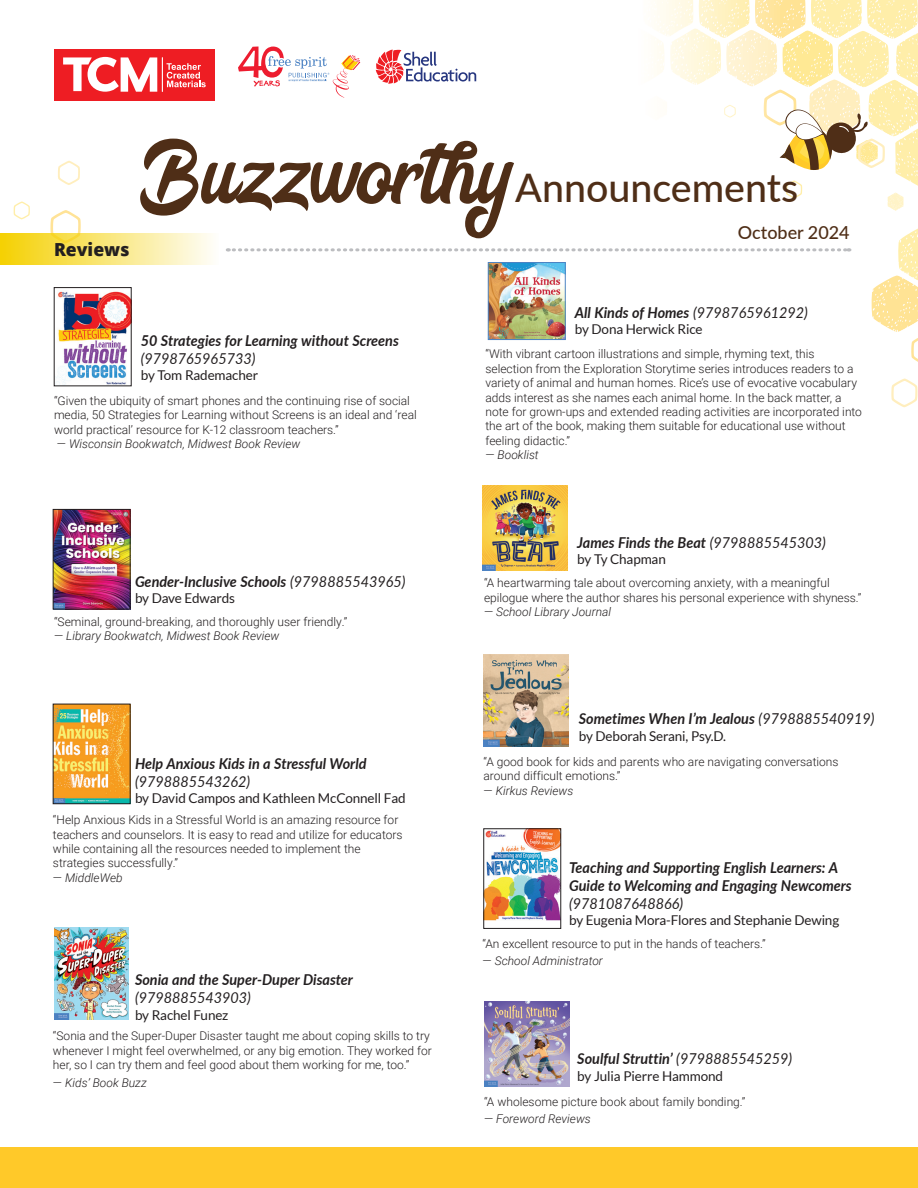
<style>
.page{position:relative;width:918px;height:1188px;background:#fff}
.page>*{position:absolute;margin:0;border:0;box-sizing:border-box;transform-origin:0 0}
.t1{font:108px "Bring Heart";color:#4f2e17}
.t2{font:500 39.3px "Lato";color:#4f2e17}
.t3{font:500 18px "Lato";color:#4f2e17}
.Headline{font:800 18px "Open Sans";color:#231f20}
.Body_Header{font:italic 700 15px/18px "Lato";color:#231f20;scale:.96 1}
.Body_Header-2{font:13.5px "Lato";letter-spacing:-.01em;color:#231f20}
.Reviews{font:300 12px/14.4px "Roboto";color:#231f20}
.Reviews-2{font:italic 300 12px "Roboto";color:#231f20}
.s1{font-weight:400}
.s2{font-style:normal}
</style>
<div class="page">
<svg style="left:891px;top:379px;width:27px;height:28px"></svg>
<div style="left:0;top:1148px;width:918px;height:40px;background:#ffc929"></div>
<img style="left:56px;top:365px;width:71px;height:19px">
<img style="left:55px;top:511px;width:73px;height:96px">
<div style="left:53px;top:509px;width:77px;height:100px;border:1px solid #231f20"></div>
<img style="left:486px;top:831px;width:73px;height:90px">
<div style="left:484px;top:829px;width:77px;height:100px;border:1px solid #231f20"></div>
<img style="left:55px;top:706px;width:73px;height:96px">
<svg style="left:0;top:0;width:918px;height:365px"></svg>
<img style="left:483px;top:486px;width:84px;height:84px">
<img style="left:484px;top:1002px;width:85px;height:85px">
<img style="left:55px;top:927px;width:74px;height:93px">
<img style="left:484px;top:654px;width:84px;height:93px">
<p class="Headline" style="left:54px;top:236px;width:77px">Reviews</p>
<p class="t1" style="left:140px;top:116px;width:370px">Buzzworthy</p>
<p class="t2" style="left:515px;top:160px;width:284px">Announcements</p>
<p class="t3" style="left:738px;top:220px;width:113px">October 2024</p>
<p class="Body_Header" style="left:141px;top:331px;width:270px">50 Strategies for Learning without Screens <span class="s1">(9798765965733)</span></p>
<p class="Body_Header-2" style="left:141px;top:368px;width:119px">by Tom Rademacher</p>
<p class="Reviews" style="left:54px;top:393px;width:364px">“Given the ubiquity of smart phones and the continuing rise of social media, 50 Strategies for Learning without Screens is an ideal and ‘real world practical’ resource for K-12 classroom teachers.”</p>
<p class="Reviews-2" style="left:57px;top:435px;width:245px"><span class="s2">—</span> Wisconsin Bookwatch, Midwest Book Review</p>
<p class="Body_Header" style="left:135px;top:572px;width:283px">Gender-Inclusive Schools <span class="s1">(9798885543965)</span></p>
<p class="Body_Header-2" style="left:135px;top:591px;width:102px">by Dave Edwards</p>
<p class="Reviews" style="left:54px;top:614px;width:295px">“Seminal, ground-breaking, and thoroughly user friendly.”</p>
<p class="Reviews-2" style="left:54px;top:628px;width:227px"><span class="s2">—</span> Library Bookwatch, Midwest Book Review</p>
<p class="Body_Header" style="left:135px;top:753px;width:243px">Help Anxious Kids in a Stressful World <span class="s1">(9798885543262)</span></p>
<p class="Body_Header-2" style="left:135px;top:790px;width:272px">by David Campos and Kathleen McConnell Fad</p>
<p class="Reviews" style="left:53px;top:812px;width:351px">“Help Anxious Kids in a Stressful World is an amazing resource for teachers and counselors. It is easy to read and utilize for educators while containing all the resources needed to implement the strategies successfully.”</p>
<p class="Reviews-2" style="left:53px;top:869px;width:71px"><span class="s2">—</span> MiddleWeb</p>
<p class="Body_Header" style="left:135px;top:970px;width:229px">Sonia and the Super-Duper Disaster <span class="s1">(9798885543903)</span></p>
<p class="Body_Header-2" style="left:135px;top:1007px;width:95px">by Rachel Funez</p>
<p class="Reviews" style="left:53px;top:1029px;width:380px">“Sonia and the Super-Duper Disaster taught me about coping skills to try whenever I might feel overwhelmed, or any big emotion. They worked for her, so I can try them and feel good about them working for me, too.”</p>
<p class="Reviews-2" style="left:53px;top:1074px;width:95px"><span class="s2">—</span> Kids’ Book Buzz</p>
<p class="Body_Header" style="left:575px;top:303px;width:244px">All Kinds of Homes <span class="s1">(9798765961292)</span></p>
<p class="Body_Header-2" style="left:575px;top:321px;width:129px">by Dona Herwick Rice</p>
<p class="Reviews" style="left:485px;top:346px;width:378px">“With vibrant cartoon illustrations and simple, rhyming text, this selection from the Exploration Storytime series introduces readers to a variety of animal and human homes. Rice’s use of evocative vocabulary adds interest as she names each animal home. In the back matter, a note for grown-ups and extended reading activities are incorporated into the art of the book, making them suitable for educational use without feeling didactic.”</p>
<p class="Reviews-2" style="left:485px;top:447px;width:55px"><span class="s2">—</span> Booklist</p>
<p class="Body_Header" style="left:577px;top:533px;width:260px">James Finds the Beat <span class="s1">(9798885545303)</span></p>
<p class="Body_Header-2" style="left:577px;top:552px;width:90px">by Ty Chapman</p>
<p class="Reviews" style="left:484px;top:575px;width:379px">“A heartwarming tale about overcoming anxiety, with a meaningful epilogue where the author shares his personal experience with shyness.”</p>
<p class="Reviews-2" style="left:484px;top:603px;width:129px"><span class="s2">—</span> School Library Journal</p>
<p class="Body_Header" style="left:579px;top:709px;width:310px">Sometimes When I’m Jealous <span class="s1">(9798885540919)</span></p>
<p class="Body_Header-2" style="left:579px;top:728px;width:149px">by Deborah Serani, Psy.D.</p>
<p class="Reviews" style="left:484px;top:754px;width:357px">“A good book for kids and parents who are navigating conversations around difficult emotions.”</p>
<p class="Reviews-2" style="left:484px;top:782px;width:91px"><span class="s2">—</span> Kirkus Reviews</p>
<p class="Body_Header" style="left:569px;top:858px;width:296px">Teaching and Supporting English Learners: A<br>Guide to Welcoming and Engaging Newcomers <span class="s1">(9781087648866)</span></p>
<p class="Body_Header-2" style="left:569px;top:913px;width:272px">by Eugenia Mora-Flores and Stephanie Dewing</p>
<p class="Reviews" style="left:483px;top:936px;width:285px">“An excellent resource to put in the hands of teachers.”</p>
<p class="Reviews-2" style="left:483px;top:952px;width:122px"><span class="s2">—</span> School Administrator</p>
<p class="Body_Header" style="left:577px;top:1049px;width:225px">Soulful Struttin’ <span class="s1">(9798885545259)</span></p>
<p class="Body_Header-2" style="left:577px;top:1068px;width:147px">by Julia Pierre Hammond</p>
<p class="Reviews" style="left:484px;top:1094px;width:263px">“A wholesome picture book about family bonding.”</p>
<p class="Reviews-2" style="left:484px;top:1110px;width:108px"><span class="s2">—</span> Foreword Reviews</p>
</div>
